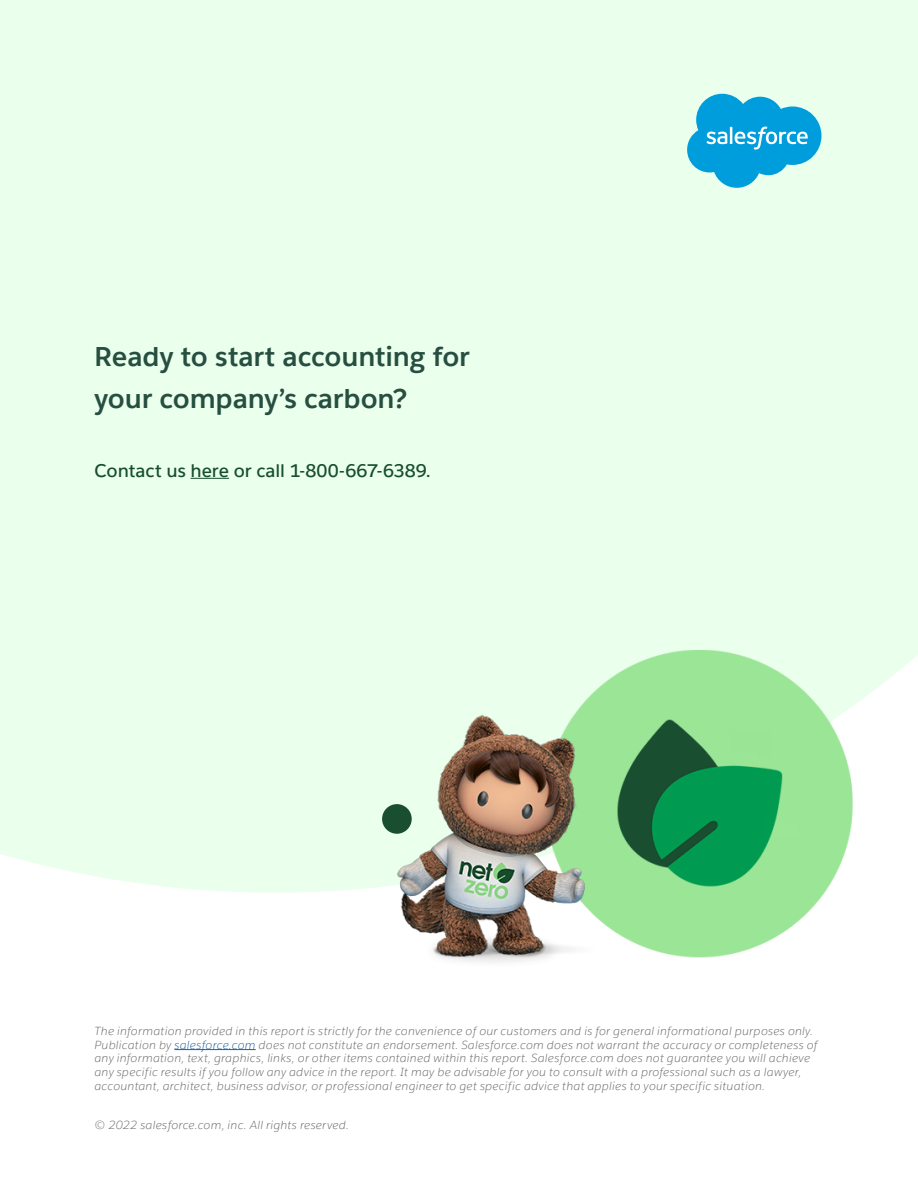
<style>
.page{position:relative;width:918px;height:1188px;background:#fff}
.page>*{position:absolute;margin:0;border:0;box-sizing:border-box;transform-origin:0 0}
.t1{font:700 27px/42px "Salesforce Sans";letter-spacing:-.01em;color:#264e41}
.t2{font:600 18px "Salesforce Sans";letter-spacing:-.005em;color:#184e30}
.t3{font:italic 300 11.7px/13.6px "Salesforce Sans";letter-spacing:.025em;color:#666}
.s1{color:#215e9e}
</style>
<div class="page">
<div style="left:0;top:0;width:918px;height:893px;background:#eaffec"></div>
<svg style="left:687px;top:94px;width:134px;height:94px;background:#50bee2"></svg>
<hr style="left:174px;top:1049px;width:82px;height:1px;background:#215e9e">
<img style="left:300px;top:623px;width:618px;height:339px">
<div style="left:382px;top:804px;width:30px;height:30px;background:#194e31;border-radius:50%"></div>
<hr style="left:191px;top:478px;width:38px;height:1px;background:#184e30">
<h1 class="t1" style="left:95px;top:336px;width:377px">Ready to start accounting for your company’s carbon?</h1>
<h2 class="t2" style="left:95px;top:459px;width:338px">Contact us here or call 1-800-667-6389.</h2>
<p class="t3" style="left:94px;top:1024px;width:725px">The information provided in this report is strictly for the convenience of our customers and is for general informational purposes only.<br>Publication by <span class="s1">salesforce.com</span> does not constitute an endorsement. Salesforce.com does not warrant the accuracy or completeness of any information, text, graphics, links, or other items contained within this report. Salesforce.com does not guarantee you will achieve any specific results if you follow any advice in the report. It may be advisable for you to consult with a professional such as a lawyer, accountant, architect, business advisor, or professional engineer to get specific advice that applies to your specific situation.</p>
<p class="t3" style="left:94px;top:1118px;width:256px">© 2022 salesforce.com, inc. All rights reserved.</p>
</div>
